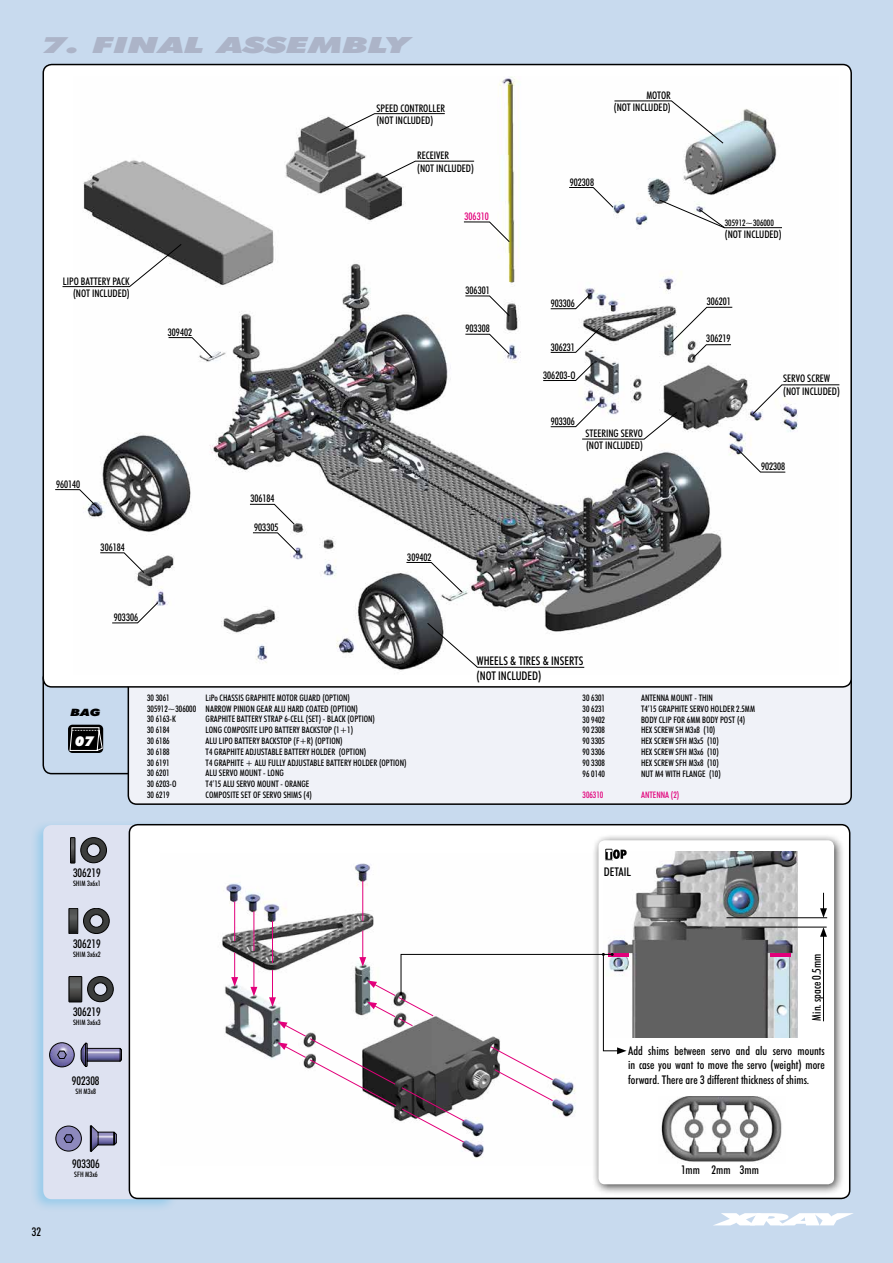
<style>
.page{position:relative;width:893px;height:1263px;background:#c8daee}
.page>*{position:absolute;margin:0;border:0;box-sizing:border-box;transform-origin:0 0}
.t1{font:italic 900 22.35px "Futura BTCE";color:#acb4c8;scale:1.61 1}
.t2{font:italic 900 13.5px "Futura BTCE";color:#fff}
.t3{font:500 condensed 12px/14.4px "Futura BTCE";color:#000;text-align:justify}
.t4{font:500 condensed 10.5px/12.6px "Futura BTCE";color:#000}
.t5{font:500 condensed 10.5px "Futura BTCE";color:#e2007a}
.t6{font:italic 900 10.2px "Futura BTCE";color:#000;scale:1.33 1}
.t7{font:500 condensed 9px/10.8px "Futura BTCE";color:#000}
.t8{font:500 condensed 9px "Futura BTCE";color:#e2007a}
.t9{font:500 condensed 7.5px "Futura BTCE";color:#000}
</style>
<div class="page">
<svg style="left:714px;top:1213px;width:139px;height:12px"></svg>
<div style="left:30px;top:820px;width:149px;height:392px;background:#009ee0;opacity:.25"></div>
<div style="left:43px;top:825px;width:131px;height:374px;background:#dee2f1;border-radius:9px"></div>
<div style="left:129px;top:825px;width:721px;height:373px;background:#fff;border-radius:9px"></div>
<div style="left:129px;top:824px;width:721px;height:375px;border:2px solid #000;border-radius:9px"></div>
<img style="left:222px;top:863px;width:262px;height:295px">
<div style="left:128px;top:671px;width:723px;height:133px;background:#f0f2f8;border-radius:9px"></div>
<div style="left:128px;top:670px;width:724px;height:135px;border:2px solid #000;border-radius:9px"></div>
<div style="left:43px;top:65px;width:808px;height:622px;background:#fff;border-radius:9px"></div>
<svg style="left:81px;top:1043px;width:41px;height:24px"></svg>
<svg style="left:49px;top:1042px;width:26px;height:25px"></svg>
<svg style="left:90px;top:1125px;width:27px;height:26px"></svg>
<svg style="left:56px;top:1125px;width:26px;height:26px"></svg>
<svg style="left:70px;top:837px;width:37px;height:26px"></svg>
<svg style="left:69px;top:908px;width:40px;height:26px"></svg>
<svg style="left:69px;top:976px;width:45px;height:26px"></svg>
<div style="left:592px;top:833px;width:253px;height:363px;background:#000;opacity:.75"></div>
<div style="left:598px;top:840px;width:236px;height:344px;background:#fff;border-radius:6px"></div>
<img style="left:73px;top:77px;width:725px;height:594px">
<div style="left:68px;top:725px;width:35px;height:28px;background:#000;border-radius:4px"></div>
<svg style="left:70px;top:727px;width:33px;height:24px"></svg>
<img style="left:605px;top:852px;width:193px;height:185px">
<img style="left:661px;top:1096px;width:121px;height:66px">
<svg style="left:339px;top:113px;width:107px;height:19px"></svg>
<svg style="left:380px;top:160px;width:95px;height:19px"></svg>
<svg style="left:62px;top:243px;width:120px;height:44px"></svg>
<svg style="left:614px;top:100px;width:110px;height:44px"></svg>
<svg style="left:426px;top:622px;width:159px;height:46px"></svg>
<svg style="left:568px;top:187px;width:46px;height:21px"></svg>
<svg style="left:752px;top:384px;width:88px;height:31px"></svg>
<svg style="left:658px;top:199px;width:125px;height:30px"></svg>
<svg style="left:671px;top:306px;width:62px;height:54px"></svg>
<svg style="left:736px;top:448px;width:50px;height:25px"></svg>
<svg style="left:463px;top:221px;width:47px;height:22px"></svg>
<svg style="left:465px;top:295px;width:45px;height:22px"></svg>
<svg style="left:465px;top:333px;width:45px;height:22px"></svg>
<svg style="left:168px;top:337px;width:45px;height:21px"></svg>
<svg style="left:406px;top:562px;width:57px;height:31px"></svg>
<svg style="left:55px;top:489px;width:45px;height:21px"></svg>
<svg style="left:100px;top:552px;width:45px;height:22px"></svg>
<svg style="left:249px;top:503px;width:46px;height:22px"></svg>
<svg style="left:252px;top:532px;width:46px;height:22px"></svg>
<svg style="left:111px;top:601px;width:48px;height:23px"></svg>
<svg style="left:550px;top:292px;width:42px;height:17px"></svg>
<svg style="left:550px;top:402px;width:128px;height:38px"></svg>
<svg style="left:542px;top:362px;width:52px;height:19px"></svg>
<svg style="left:550px;top:327px;width:51px;height:26px"></svg>
<hr style="left:272px;top:921px;width:1px;height:42px;background:#e2007a">
<hr style="left:362px;top:881px;width:1px;height:40px;background:#e2007a">
<hr style="left:254px;top:911px;width:1px;height:40px;background:#e2007a">
<hr style="left:234px;top:901px;width:1px;height:40px;background:#e2007a">
<svg style="left:250px;top:962px;width:7px;height:34px"></svg>
<svg style="left:231px;top:952px;width:7px;height:34px"></svg>
<hr style="left:726px;top:917px;width:72px;height:1px;background:#000">
<hr style="left:725px;top:927px;width:73px;height:1px;background:#000">
<svg style="left:798px;top:893px;width:29px;height:25px"></svg>
<hr style="left:823px;top:934px;width:1px;height:87px;background:#000">
<svg style="left:798px;top:927px;width:29px;height:10px"></svg>
<hr style="left:771px;top:953px;width:20px;height:3px;background:#e2007a">
<hr style="left:608px;top:953px;width:20px;height:3px;background:#e2007a">
<svg style="left:269px;top:930px;width:358px;height:213px"></svg>
<div style="left:604px;top:848px;width:9px;height:12px;border:1px solid #fff"></div>
<svg style="left:606px;top:849px;width:21px;height:10px"></svg>
<h1 class="t1" style="left:42px;top:30px;width:230px">7. FINAL ASSEMBLY</h1>
<p class="t4" style="left:376px;top:101px;width:70px">SPEED CONTROLLER (NOT INCLUDED)</p>
<p class="t4" style="left:417px;top:149px;width:58px">RECEIVER<br>(NOT INCLUDED)</p>
<p class="t4" style="left:63px;top:274px;width:68px;text-align:right">LIPO BATTERY PACK (NOT INCLUDED)</p>
<p class="t4" style="left:168px;top:325px;width:26px">309402</p>
<p class="t4" style="left:56px;top:477px;width:26px">960140</p>
<p class="t4" style="left:101px;top:540px;width:26px">306184</p>
<p class="t4" style="left:114px;top:610px;width:26px">903306</p>
<p class="t4" style="left:250px;top:492px;width:26px">306184</p>
<p class="t4" style="left:254px;top:520px;width:26px">903305</p>
<p class="t5" style="left:465px;top:209px;width:26px">306310</p>
<p class="t4" style="left:466px;top:284px;width:26px">306301</p>
<p class="t4" style="left:466px;top:322px;width:26px">903308</p>
<p class="t4" style="left:407px;top:550px;width:26px">309402</p>
<p class="t4" style="left:614px;top:88px;width:58px;text-align:right">MOTOR<br>(NOT INCLUDED)</p>
<p class="t4" style="left:570px;top:175px;width:26px">902308</p>
<p class="t7" style="left:725px;top:217px;width:51px">305912~306000</p>
<p class="t4" style="left:725px;top:228px;width:58px">(NOT INCLUDED)</p>
<p class="t4" style="left:551px;top:296px;width:26px">903306</p>
<p class="t4" style="left:707px;top:294px;width:26px">306201</p>
<p class="t4" style="left:551px;top:340px;width:26px">306231</p>
<p class="t4" style="left:543px;top:368px;width:34px">306203-O</p>
<p class="t4" style="left:551px;top:414px;width:26px">903306</p>
<p class="t4" style="left:585px;top:426px;width:59px">STEERING SERVO (NOT INCLUDED)</p>
<p class="t4" style="left:706px;top:332px;width:26px">306219</p>
<p class="t4" style="left:783px;top:372px;width:58px">SERVO SCREW (NOT INCLUDED)</p>
<p class="t4" style="left:761px;top:459px;width:26px">902308</p>
<p class="t6" style="left:71px;top:705px;width:24px">BAG</p>
<h2 class="t2" style="left:75px;top:731px;width:20px">07</h2>
<h3 class="t3" style="left:32px;top:1224px;width:11px">32</h3>
<h3 class="t3" style="left:73px;top:865px;width:29px">306219</h3>
<p class="t9" style="left:73px;top:879px;width:29px">SHIM 3x6x1</p>
<h3 class="t3" style="left:73px;top:936px;width:29px">306219</h3>
<p class="t9" style="left:73px;top:949px;width:29px">SHIM 3x6x2</p>
<h3 class="t3" style="left:73px;top:1004px;width:29px">306219</h3>
<p class="t9" style="left:73px;top:1018px;width:29px">SHIM 3x6x3</p>
<h3 class="t3" style="left:72px;top:1072px;width:29px">902308</h3>
<p class="t9" style="left:75px;top:1086px;width:22px">SH M3x8</p>
<h3 class="t3" style="left:72px;top:1156px;width:29px">903306</h3>
<p class="t9" style="left:74px;top:1169px;width:25px">SFH M3x6</p>
<p class="t7" style="left:147px;top:692px;width:212px;text-indent:59px">LiPo CHASSIS GRAPHITE MOTOR GUARD (OPTION)<br>305912~306000 NARROW PINION GEAR ALU HARD COATED (OPTION)<br>30 6163-K</p>
<p class="t7" style="left:147px;top:692px;width:24px">30 3061</p>
<p class="t7" style="left:206px;top:713px;width:171px">GRAPHITE BATTERY STRAP 6-CELL (SET) - BLACK (OPTION)</p>
<p class="t7" style="left:147px;top:724px;width:24px">30 6184</p>
<p class="t7" style="left:206px;top:724px;width:149px">LONG COMPOSITE LIPO BATTERY BACKSTOP (1+1)</p>
<p class="t7" style="left:147px;top:735px;width:24px">30 6186</p>
<p class="t7" style="left:206px;top:735px;width:139px">ALU LIPO BATTERY BACKSTOP (F+R) (OPTION)</p>
<p class="t7" style="left:147px;top:746px;width:24px">30 6188</p>
<p class="t7" style="left:206px;top:746px;width:162px">T4 GRAPHITE ADJUSTABLE BATTERY HOLDER (OPTION)</p>
<p class="t7" style="left:147px;top:757px;width:24px">30 6191</p>
<p class="t7" style="left:206px;top:757px;width:202px">T4 GRAPHITE + ALU FULLY ADJUSTABLE BATTERY HOLDER (OPTION)</p>
<p class="t7" style="left:147px;top:767px;width:24px">30 6201</p>
<p class="t7" style="left:206px;top:767px;width:80px">ALU SERVO MOUNT - LONG</p>
<p class="t7" style="left:147px;top:778px;width:31px">30 6203-O</p>
<p class="t7" style="left:206px;top:778px;width:105px">T4’15 ALU SERVO MOUNT - ORANGE</p>
<p class="t7" style="left:147px;top:789px;width:24px">30 6219</p>
<p class="t7" style="left:206px;top:789px;width:108px">COMPOSITE SET OF SERVO SHIMS (4)</p>
<h3 class="t3" style="left:476px;top:653px;width:108px">WHEELS &amp; TIRES &amp; INSERTS (NOT INCLUDED)</h3>
<p class="t7" style="left:583px;top:692px;width:24px">30 6301</p>
<p class="t7" style="left:641px;top:692px;width:73px">ANTENNA MOUNT - THIN</p>
<p class="t7" style="left:583px;top:703px;width:24px">30 6231</p>
<p class="t7" style="left:641px;top:703px;width:115px">T4’15 GRAPHITE SERVO HOLDER 2.5MM</p>
<p class="t7" style="left:583px;top:714px;width:24px">30 9402</p>
<p class="t7" style="left:641px;top:714px;width:106px">BODY CLIP FOR 6MM BODY POST (4)</p>
<p class="t7" style="left:583px;top:724px;width:24px">90 2308</p>
<p class="t7" style="left:641px;top:724px;width:76px">HEX SCREW SH M3x8 (10)</p>
<p class="t7" style="left:583px;top:735px;width:24px">90 3305</p>
<p class="t7" style="left:641px;top:735px;width:79px">HEX SCREW SFH M3x5 (10)</p>
<p class="t7" style="left:583px;top:746px;width:24px">90 3306</p>
<p class="t7" style="left:641px;top:746px;width:79px">HEX SCREW SFH M3x6 (10)</p>
<p class="t7" style="left:583px;top:757px;width:24px">90 3308</p>
<p class="t7" style="left:641px;top:757px;width:79px">HEX SCREW SFH M3x8 (10)</p>
<p class="t7" style="left:583px;top:768px;width:24px">96 0140</p>
<p class="t7" style="left:641px;top:768px;width:81px">NUT M4 WITH FLANGE (10)</p>
<p class="t8" style="left:583px;top:789px;width:22px">306310</p>
<p class="t8" style="left:641px;top:789px;width:40px">ANTENNA (2)</p>
<h3 class="t3" style="left:604px;top:864px;width:29px">DETAIL</h3>
<h3 class="t3" style="left:809px;top:1020px;width:68px;rotate:-90deg">Min. space 0.5mm</h3>
<h3 class="t3" style="left:628px;top:1043px;width:198px">Add shims between servo and alu servo mounts in case you want to move the servo (weight) more forward. There are 3 different thickness of shims.</h3>
<h3 class="t3" style="left:681px;top:1162px;width:79px">1mm 2mm 3mm</h3>
</div>
